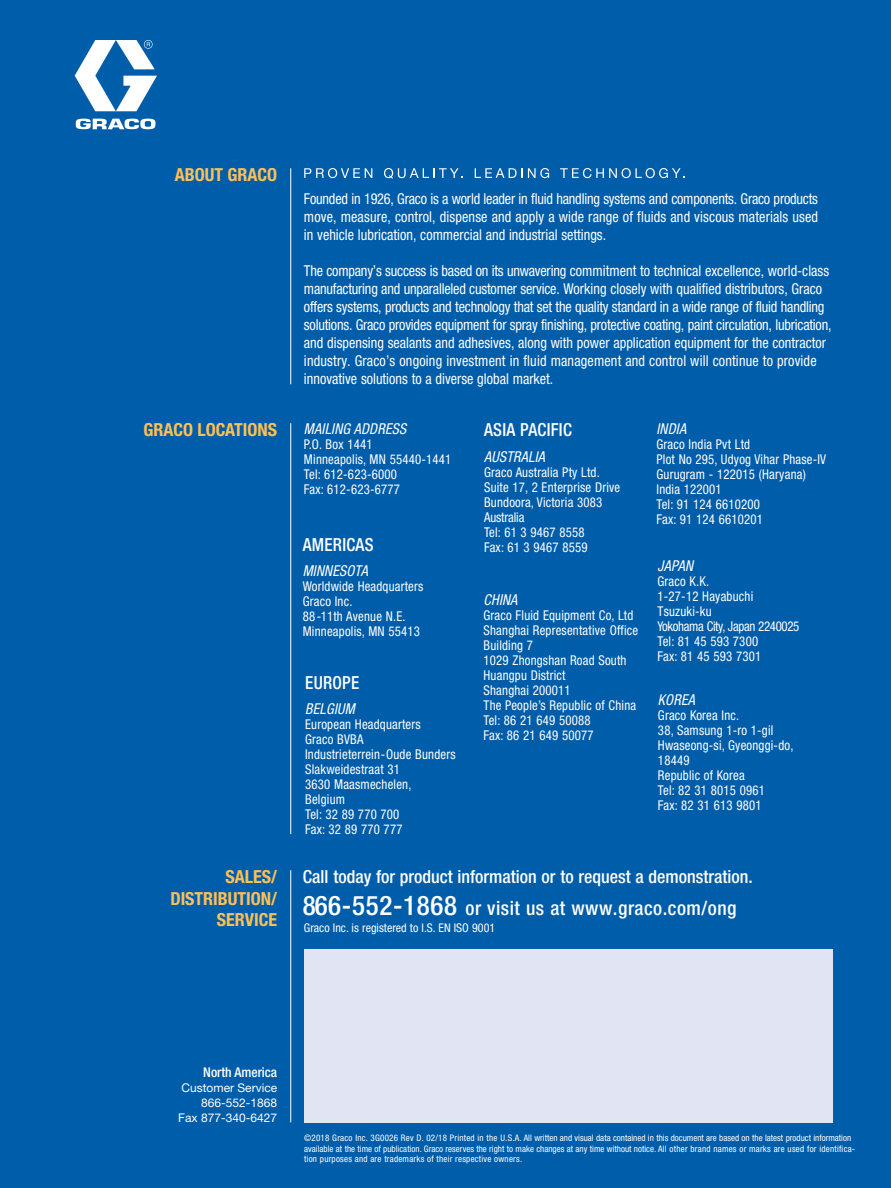
<style>
.page{position:relative;width:891px;height:1188px;background:#005daa}
.page>*{position:absolute;margin:0;border:0;box-sizing:border-box;transform-origin:0 0}
.t1{font:500 condensed 19.5px "Helvetica Neue LT Std";letter-spacing:.025em;color:#fff}
.t2{font:500 condensed 18px "Helvetica Neue LT Std";color:#fff}
.t3{font:700 condensed 18px/21.6px "Helvetica Neue LT Std";color:#fdc057;text-align:right}
.t4{font:500 condensed 18px "Helvetica Neue LT Std";color:#fff;scale:.95 1}
.t5{font:condensed 15px/18px "Helvetica Neue LT Std";color:#fff;text-align:justify;scale:.95 1}
.t6{font:italic condensed 15px "Helvetica Neue LT Std";letter-spacing:.015em;color:#fff;scale:.95 1}
.t7{font:condensed 13.5px/15px "Helvetica Neue LT Std";letter-spacing:.015em;color:#fff;scale:.95 1}
.t8{font:500 condensed 13.5px "Helvetica Neue LT Std";color:#fff}
.t9{font:12px/15px "Helvetica Neue LT Std";color:#fff;text-align:right}
.t10{font:condensed 12px "Helvetica Neue LT Std";color:#fff}
.t11{font:condensed 9px/10.8px "Helvetica Neue LT Std";color:#fff}
.s1{font-size:27px}
</style>
<div class="page">
<svg style="left:75px;top:40px;width:82px;height:89px"></svg>
<hr style="left:290px;top:168px;width:1px;height:216px;background:#fff">
<hr style="left:290px;top:870px;width:1px;height:252px;background:#fff">
<hr style="left:290px;top:423px;width:1px;height:411px;background:#fff">
<svg style="left:304px;top:168px;width:68px;height:10px"></svg>
<svg style="left:384px;top:168px;width:78px;height:11px"></svg>
<svg style="left:475px;top:168px;width:74px;height:10px"></svg>
<svg style="left:560px;top:168px;width:125px;height:10px"></svg>
<div style="left:304px;top:949px;width:529px;height:173px;background:#e0e4f3"></div>
<h2 class="t3" style="left:175px;top:164px;width:104px">ABOUT GRACO</h2>
<h2 class="t3" style="left:144px;top:419px;width:135px">GRACO LOCATIONS</h2>
<h2 class="t3" style="left:170px;top:866px;width:108px">SALES/<br>DISTRIBUTION/<br>SERVICE</h2>
<p class="t5" style="left:304px;top:190px;width:543px">Founded in 1926, Graco is a world leader in fluid handling systems and components. Graco products move, measure, control, dispense and apply a wide range of fluids and viscous materials used in vehicle lubrication, commercial and industrial settings.</p>
<p class="t5" style="left:304px;top:262px;width:557px;text-align:left">The company’s success is based on its unwavering commitment to technical excellence, world-class manufacturing and unparalleled customer service. Working closely with qualified distributors, Graco offers systems, products and technology that set the quality standard in a wide range of fluid handling solutions. Graco provides equipment for spray finishing, protective coating, paint circulation, lubrication, and dispensing sealants and adhesives, along with power application equipment for the contractor industry. Graco’s ongoing investment in fluid management and control will continue to provide innovative solutions to a diverse global market.</p>
<h2 class="t4" style="left:484px;top:419px;width:94px">ASIA PACIFIC</h2>
<p class="t6" style="left:484px;top:448px;width:66px">AUSTRALIA</p>
<p class="t7" style="left:484px;top:464px;width:145px">Graco Australia Pty Ltd.<br>Suite 17, 2 Enterprise Drive<br>Bundoora, Victoria 3083<br>Australia<br>Tel: 61 3 9467 8558<br>Fax: 61 3 9467 8559</p>
<p class="t6" style="left:304px;top:420px;width:109px">MAILING ADDRESS</p>
<p class="t7" style="left:304px;top:437px;width:157px">P.O. Box 1441<br>Minneapolis, MN 55440-1441<br>Tel: 612-623-6000<br>Fax: 612-623-6777</p>
<p class="t6" style="left:657px;top:420px;width:33px">INDIA</p>
<p class="t7" style="left:657px;top:437px;width:180px">Graco India Pvt Ltd<br>Plot No 295, Udyog Vihar Phase-IV<br>Gurugram - 122015 (Haryana)<br>India 122001<br>Tel: 91 124 6610200<br>Fax: 91 124 6610201</p>
<h2 class="t4" style="left:303px;top:533px;width:76px">AMERICAS</h2>
<p class="t6" style="left:303px;top:562px;width:70px">MINNESOTA</p>
<p class="t7" style="left:303px;top:579px;width:129px">Worldwide Headquarters<br>Graco Inc.<br>88-11th Avenue N.E.<br>Minneapolis, MN 55413</p>
<p class="t6" style="left:658px;top:557px;width:39px">JAPAN</p>
<p class="t7" style="left:658px;top:574px;width:151px">Graco K.K.<br>1-27-12 Hayabuchi<br>Tsuzuki-ku<br>Yokohama City, Japan 2240025<br>Tel: 81 45 593 7300<br>Fax: 81 45 593 7301</p>
<p class="t6" style="left:484px;top:591px;width:37px">CHINA</p>
<p class="t7" style="left:484px;top:608px;width:164px">Graco Fluid Equipment Co, Ltd<br>Shanghai Representative Office<br>Building 7<br>1029 Zhongshan Road South<br>Huangpu District<br>Shanghai 200011<br>The People’s Republic of China<br>Tel: 86 21 649 50088<br>Fax: 86 21 649 50077</p>
<h2 class="t4" style="left:305px;top:671px;width:59px">EUROPE</h2>
<p class="t6" style="left:305px;top:700px;width:54px">BELGIUM</p>
<p class="t7" style="left:305px;top:717px;width:160px">European Headquarters<br>Graco BVBA<br>Industrieterrein-Oude Bunders<br>Slakweidestraat 31<br>3630 Maasmechelen,<br>Belgium<br>Tel: 32 89 770 700<br>Fax: 32 89 770 777</p>
<h2 class="t2" style="left:303px;top:866px;width:452px">Call today for product information or to request a demonstration.</h2>
<h1 class="t1" style="left:303px;top:896px;width:435px"><span class="s1">866-552-1868</span> or visit us at www.graco.com/ong</h1>
<p class="t6" style="left:658px;top:691px;width:40px">KOREA</p>
<p class="t7" style="left:658px;top:708px;width:144px">Graco Korea Inc.<br>38, Samsung 1-ro 1-gil<br>Hwaseong-si, Gyeonggi-do,<br>18449<br>Republic of Korea<br>Tel: 82 31 8015 0961<br>Fax: 82 31 613 9801</p>
<p class="t10" style="left:304px;top:921px;width:193px">Graco Inc. is registered to I.S. EN ISO 9001</p>
<p class="t8" style="left:203px;top:1065px;width:75px">North America</p>
<p class="t9" style="left:178px;top:1080px;width:100px">Customer Service<br>866-552-1868<br>Fax 877-340-6427</p>
<p class="t11" style="left:304px;top:1132px;width:553px">©2018 Graco Inc. 3G0026 Rev D. 02/18 Printed in the U.S.A. All written and visual data contained in this document are based on the latest product information available at the time of publication. Graco reserves the right to make changes at any time without notice. All other brand names or marks are used for identifica&shy;tion purposes and are trademarks of their respective owners.</p>
</div>
